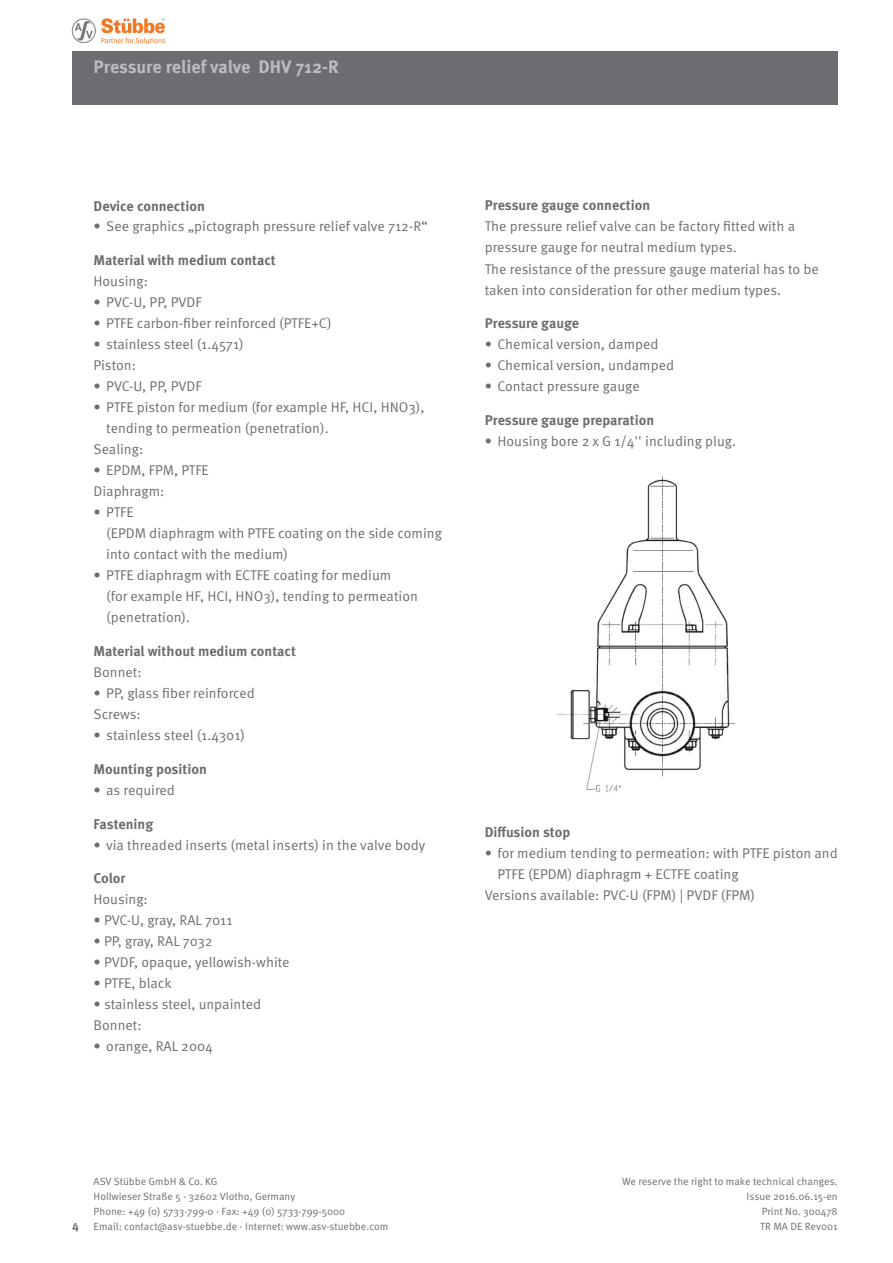
<style>
.page{position:relative;width:893px;height:1263px;background:#fff}
.page>*{position:absolute;margin:0;border:0;box-sizing:border-box;transform-origin:0 0}
.t1{font:700 18px "Meta Pro";color:#bcbdc0}
.t2{font:14.1px/21px "Meta Pro Norm";color:#6c6d70}
.t3{font:700 14.1px "Meta Pro";color:#6c6d70}
.t4{font:700 12px "Meta Pro";color:#6c6d70}
.t5{font:10.5px/15px "Meta Pro Norm";color:#6c6d70}
</style>
<div class="page">
<div style="left:72px;top:51px;width:766px;height:53px;background:#6c6d70"></div>
<img style="left:72px;top:18px;width:94px;height:26px">
<img style="left:557px;top:476px;width:178px;height:316px">
<p class="t1" style="left:94px;top:53px;width:247px">Pressure relief valve DHV 712-R</p>
<p class="t3" style="left:94px;top:195px;width:113px">Device connection</p>
<p class="t2" style="left:94px;top:215px;width:336px">• See graphics „pictograph pressure relief valve 712-R“</p>
<p class="t3" style="left:94px;top:249px;width:184px">Material with medium contact</p>
<p class="t2" style="left:94px;top:270px;width:56px">Housing:</p>
<p class="t2" style="left:94px;top:291px;width:110px">• PVC-U, PP, PVDF</p>
<p class="t2" style="left:94px;top:312px;width:240px">• PTFE carbon-fiber reinforced (PTFE+C)</p>
<p class="t2" style="left:94px;top:333px;width:152px">• stainless steel (1.4571)<br>Piston:</p>
<p class="t2" style="left:94px;top:375px;width:110px">• PVC-U, PP, PVDF</p>
<p class="t2" style="left:94px;top:396px;width:332px">• PTFE piston for medium (for example HF, HCI, HNO3),</p>
<p class="t2" style="left:106px;top:417px;width:224px">tending to permeation (penetration).</p>
<p class="t2" style="left:94px;top:438px;width:51px">Sealing:</p>
<p class="t2" style="left:94px;top:459px;width:117px">• EPDM, FPM, PTFE<br>Diaphragm:</p>
<p class="t2" style="left:106px;top:501px;width:337px;text-indent:-13px">• PTFE<br>(EPDM diaphragm with PTFE coating on the side coming into contact with the medium)</p>
<p class="t2" style="left:106px;top:564px;width:313px;text-indent:-13px">• PTFE diaphragm with ECTFE coating for medium<br>(for example HF, HCI, HNO3), tending to permeation (penetration).</p>
<p class="t3" style="left:94px;top:640px;width:204px">Material without medium contact</p>
<p class="t2" style="left:94px;top:661px;width:50px">Bonnet:</p>
<p class="t2" style="left:94px;top:682px;width:163px">• PP, glass fiber reinforced<br>Screws:</p>
<p class="t2" style="left:94px;top:724px;width:153px">• stainless steel (1.4301)</p>
<p class="t3" style="left:94px;top:758px;width:115px">Mounting position</p>
<p class="t2" style="left:94px;top:778px;width:83px">• as required</p>
<p class="t3" style="left:94px;top:813px;width:61px">Fastening</p>
<p class="t2" style="left:94px;top:833px;width:333px">• via threaded inserts (metal inserts) in the valve body</p>
<p class="t3" style="left:94px;top:867px;width:34px">Color</p>
<p class="t2" style="left:94px;top:888px;width:56px">Housing:</p>
<p class="t2" style="left:94px;top:909px;width:140px">• PVC-U, gray, RAL 7011</p>
<p class="t2" style="left:94px;top:930px;width:121px">• PP, gray, RAL 7032</p>
<p class="t2" style="left:94px;top:951px;width:198px">• PVDF, opaque, yellowish-white</p>
<p class="t2" style="left:94px;top:972px;width:80px">• PTFE, black</p>
<p class="t2" style="left:94px;top:993px;width:169px">• stainless steel, unpainted<br>Bonnet:</p>
<p class="t2" style="left:94px;top:1035px;width:121px">• orange, RAL 2004</p>
<p class="t3" style="left:485px;top:194px;width:167px">Pressure gauge connection</p>
<p class="t2" style="left:485px;top:215px;width:336px">The pressure relief valve can be factory fitted with a pressure gauge for neutral medium types.<br>The resistance of the pressure gauge material has to be taken into consideration for other medium types.</p>
<p class="t3" style="left:485px;top:312px;width:96px">Pressure gauge</p>
<p class="t2" style="left:485px;top:333px;width:175px">• Chemical version, damped</p>
<p class="t2" style="left:485px;top:354px;width:191px">• Chemical version, undamped</p>
<p class="t2" style="left:485px;top:375px;width:157px">• Contact pressure gauge</p>
<p class="t3" style="left:485px;top:409px;width:171px">Pressure gauge preparation</p>
<p class="t2" style="left:485px;top:430px;width:253px">• Housing bore 2 x G 1/4'' including plug.</p>
<p class="t3" style="left:485px;top:821px;width:87px">Diffusion stop</p>
<p class="t2" style="left:485px;top:841px;width:355px">• for medium tending to permeation: with PTFE piston and</p>
<p class="t2" style="left:497px;top:862px;width:243px">PTFE (EPDM) diaphragm + ECTFE coating</p>
<p class="t2" style="left:485px;top:883px;width:272px">Versions available: PVC-U (FPM) | PVDF (FPM)</p>
<p class="t4" style="left:72px;top:1217px;width:8px">4</p>
<p class="t5" style="left:94px;top:1173px;width:296px">ASV Stübbe GmbH &amp; Co. KG<br>Hollwieser Straße 5 · 32602 Vlotho, Germany<br>Phone: +49 (0) 5733-799-0 · Fax: +49 (0) 5733-799-5000<br>Email: contact@asv-stuebbe.de · Internet: www.asv-stuebbe.com</p>
<p class="t5" style="left:622px;top:1173px;width:217px;text-align:right">We reserve the right to make technical changes.<br>Issue 2016.06.15-en<br>Print No. 300478<br>TR MA DE Rev001</p>
</div>
